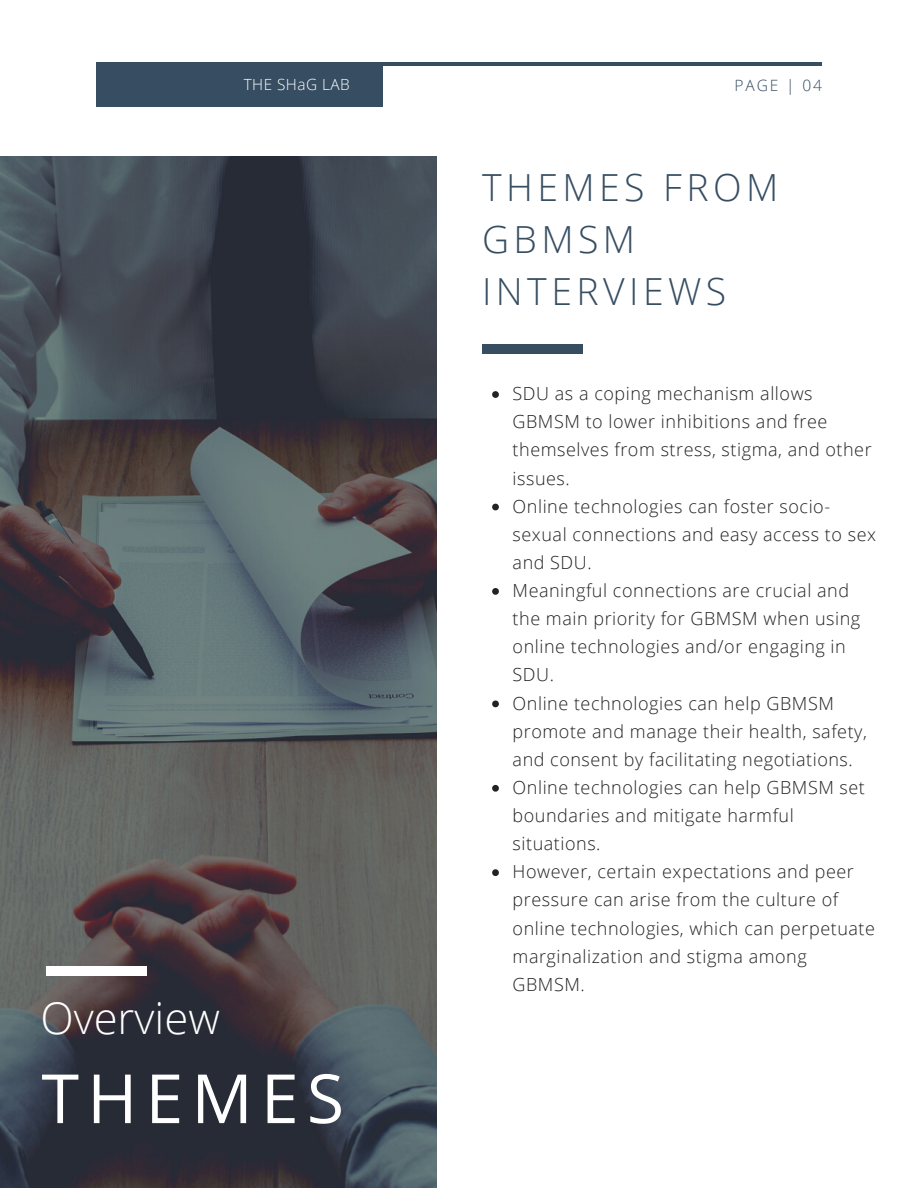
<style>
.page{position:relative;width:918px;height:1188px;background:#fff}
.page>*{position:absolute;margin:0;border:0;box-sizing:border-box;transform-origin:0 0}
.t1{font:67.95px "Open Sans";letter-spacing:.12em;color:#fff}
.t2{font:300 43.65px "Open Sans";color:#fff}
.t3{font:300 37.35px/51.9px "Open Sans";letter-spacing:.12em;color:#364d62}
.t4{font:300 18px/28.2px "Open Sans";letter-spacing:.03em;color:#222}
.t5{font:300 15.6px "Open Sans";letter-spacing:.12em;color:#364d62}
.t6{font:300 15.3px "Open Sans";letter-spacing:.03em;color:#fefefe}
</style>
<div class="page">
<hr style="left:96px;top:62px;width:726px;height:4px;background:#364d62">
<div style="left:96px;top:62px;width:287px;height:44px;background:#364d62"></div>
<img style="left:0;top:156px;width:437px;height:1032px">
<div style="left:46px;top:967px;width:100px;height:9px;background:#fff"></div>
<div style="left:482px;top:344px;width:100px;height:9px;background:#364d62"></div>
<svg style="left:492px;top:391px;width:7px;height:7px"></svg>
<svg style="left:492px;top:504px;width:7px;height:6px"></svg>
<svg style="left:492px;top:588px;width:7px;height:7px"></svg>
<svg style="left:492px;top:701px;width:7px;height:6px"></svg>
<svg style="left:492px;top:785px;width:7px;height:7px"></svg>
<svg style="left:492px;top:869px;width:7px;height:7px"></svg>
<p class="t6" style="left:244px;top:73px;width:108px">THE SHaG LAB</p>
<h2 class="t2" style="left:40px;top:987px;width:181px">Overview</h2>
<h1 class="t1" style="left:41px;top:1051px;width:304px">THEMES</h1>
<p class="t5" style="left:735px;top:74px;width:89px">PAGE | 04</p>
<h3 class="t3" style="left:482px;top:161px;width:298px">THEMES FROM<br>GBMSM<br>INTERVIEWS</h3>
<p class="t4" style="left:513px;top:379px;width:365px">SDU as a coping mechanism allows<br>GBMSM to lower inhibitions and free themselves from stress, stigma, and other issues.<br>Online technologies can foster socio&shy;sexual connections and easy access to sex and SDU.<br>Meaningful connections are crucial and the main priority for GBMSM when using online technologies and/or engaging in<br>SDU.<br>Online technologies can help GBMSM promote and manage their health, safety, and consent by facilitating negotiations.<br>Online technologies can help GBMSM set boundaries and mitigate harmful situations.<br>However, certain expectations and peer pressure can arise from the culture of online technologies, which can perpetuate marginalization and stigma among<br>GBMSM.</p>
</div>
